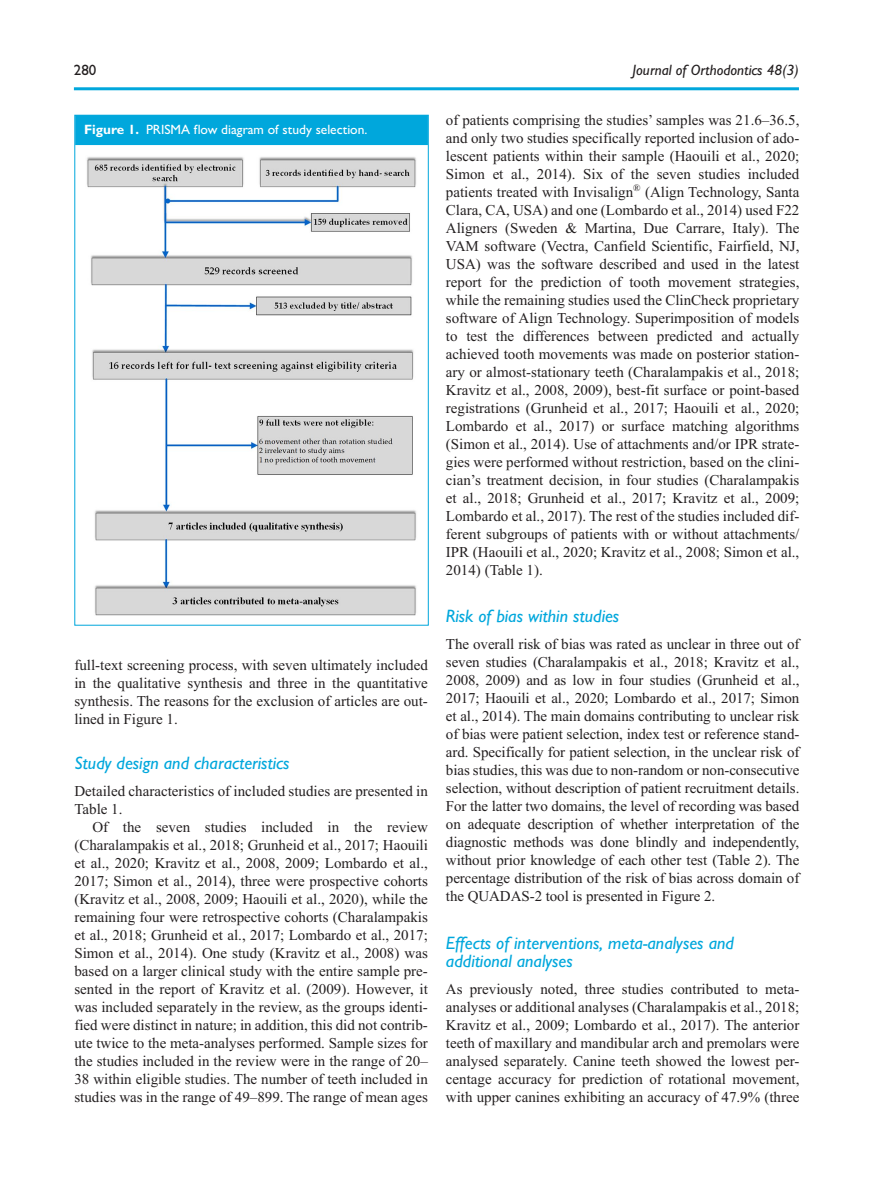
<style>
.page{position:relative;width:893px;height:1191px;background:#fff}
.page>*{position:absolute;margin:0;border:0;box-sizing:border-box;transform-origin:0 0}
.t1{font:italic 500 18px/18px "Gill Sans MT Pro";color:#00a7dc}
.t2{font:15px/18px "Times New Roman";color:#231f20;text-align:justify}
.t3{font:italic 500 15px "Gill Sans MT Pro";color:#231f20}
.t4{font:500 15px "Gill Sans MT Pro";color:#231f20}
.t5{font:500 13.5px "Gill Sans MT Pro";color:#fff}
.s1{font-family:"Gill Sans Std";font-weight:700}
</style>
<div class="page">
<hr style="left:74px;top:87px;width:725px;height:3px;background:#00a7dc">
<div style="left:75px;top:115px;width:353px;height:30px;background:#00a7dc"></div>
<img style="left:87px;top:157px;width:329px;height:459px">
<p class="t4" style="left:74px;top:64px;width:24px">280</p>
<p class="t3" style="left:633px;top:64px;width:168px">Journal of Orthodontics 48(3)</p>
<p class="t5" style="left:84px;top:124px;width:285px"><span class="s1">Figure 1.</span> PRISMA flow diagram of study selection.</p>
<p class="t2" style="left:74px;top:657px;width:355px">full-text screening process, with seven ultimately included in the qualitative synthesis and three in the quantitative synthesis. The reasons for the exclusion of articles are out&shy;lined in Figure 1.</p>
<p class="t1" style="left:74px;top:756px;width:217px">Study design and characteristics</p>
<p class="t2" style="left:74px;top:783px;width:355px">Detailed characteristics of included studies are presented in<br>Table 1.</p>
<p class="t2" style="left:74px;top:819px;width:355px;text-indent:18px">Of the seven studies included in the review (Charalampakis et al., 2018; Grunheid et al., 2017; Haouili et al., 2020; Kravitz et al., 2008, 2009; Lombardo et al., 2017; Simon et al., 2014), three were prospective cohorts (Kravitz et al., 2008, 2009; Haouili et al., 2020), while the remaining four were retrospective cohorts (Charalampakis et al., 2018; Grunheid et al., 2017; Lombardo et al., 2017; Simon et al., 2014). One study (Kravitz et al., 2008) was based on a larger clinical study with the entire sample pre&shy;sented in the report of Kravitz et al. (2009). However, it was included separately in the review, as the groups identi&shy;fied were distinct in nature; in addition, this did not contrib&shy;ute twice to the meta-analyses performed. Sample sizes for the studies included in the review were in the range of 20– 38 within eligible studies. The number of teeth included in studies was in the range of 49–899. The range of mean ages</p>
<p class="t2" style="left:446px;top:113px;width:355px">of patients comprising the studies’ samples was 21.6–36.5, and only two studies specifically reported inclusion of ado&shy;lescent patients within their sample (Haouili et al., 2020; Simon et al., 2014). Six of the seven studies included patients treated with Invisalign<sup>®</sup> (Align Technology, Santa Clara, CA, USA) and one (Lombardo et al., 2014) used F22<br>Aligners (Sweden &amp; Martina, Due Carrare, Italy). The VAM software (Vectra, Canfield Scientific, Fairfield, NJ, USA) was the software described and used in the latest report for the prediction of tooth movement strategies, while the remaining studies used the ClinCheck proprietary software of Align Technology. Superimposition of models to test the differences between predicted and actually achieved tooth movements was made on posterior station&shy;ary or almost-stationary teeth (Charalampakis et al., 2018; Kravitz et al., 2008, 2009), best-fit surface or point-based registrations (Grunheid et al., 2017; Haouili et al., 2020; Lombardo et al., 2017) or surface matching algorithms (Simon et al., 2014). Use of attachments and/or IPR strate&shy;gies were performed without restriction, based on the clini&shy;cian’s treatment decision, in four studies (Charalampakis et al., 2018; Grunheid et al., 2017; Kravitz et al., 2009; Lombardo et al., 2017). The rest of the studies included dif&shy;ferent subgroups of patients with or without attachments/ IPR (Haouili et al., 2020; Kravitz et al., 2008; Simon et al., 2014) (Table 1).</p>
<p class="t1" style="left:446px;top:609px;width:175px">Risk of bias within studies</p>
<p class="t2" style="left:446px;top:636px;width:355px">The overall risk of bias was rated as unclear in three out of seven studies (Charalampakis et al., 2018; Kravitz et al., 2008, 2009) and as low in four studies (Grunheid et al., 2017; Haouili et al., 2020; Lombardo et al., 2017; Simon et al., 2014). The main domains contributing to unclear risk of bias were patient selection, index test or reference stand&shy;ard. Specifically for patient selection, in the unclear risk of bias studies, this was due to non-random or non-consecutive selection, without description of patient recruitment details.<br>For the latter two domains, the level of recording was based on adequate description of whether interpretation of the diagnostic methods was done blindly and independently, without prior knowledge of each other test (Table 2). The percentage distribution of the risk of bias across domain of the QUADAS-2 tool is presented in Figure 2.</p>
<p class="t1" style="left:446px;top:936px;width:290px">Effects of interventions, meta-analyses and additional analyses</p>
<p class="t2" style="left:446px;top:981px;width:355px">As previously noted, three studies contributed to meta&shy;analyses or additional analyses (Charalampakis et al., 2018; Kravitz et al., 2009; Lombardo et al., 2017). The anterior teeth of maxillary and mandibular arch and premolars were analysed separately. Canine teeth showed the lowest per&shy;centage accuracy for prediction of rotational movement, with upper canines exhibiting an accuracy of 47.9% (three</p>
</div>
